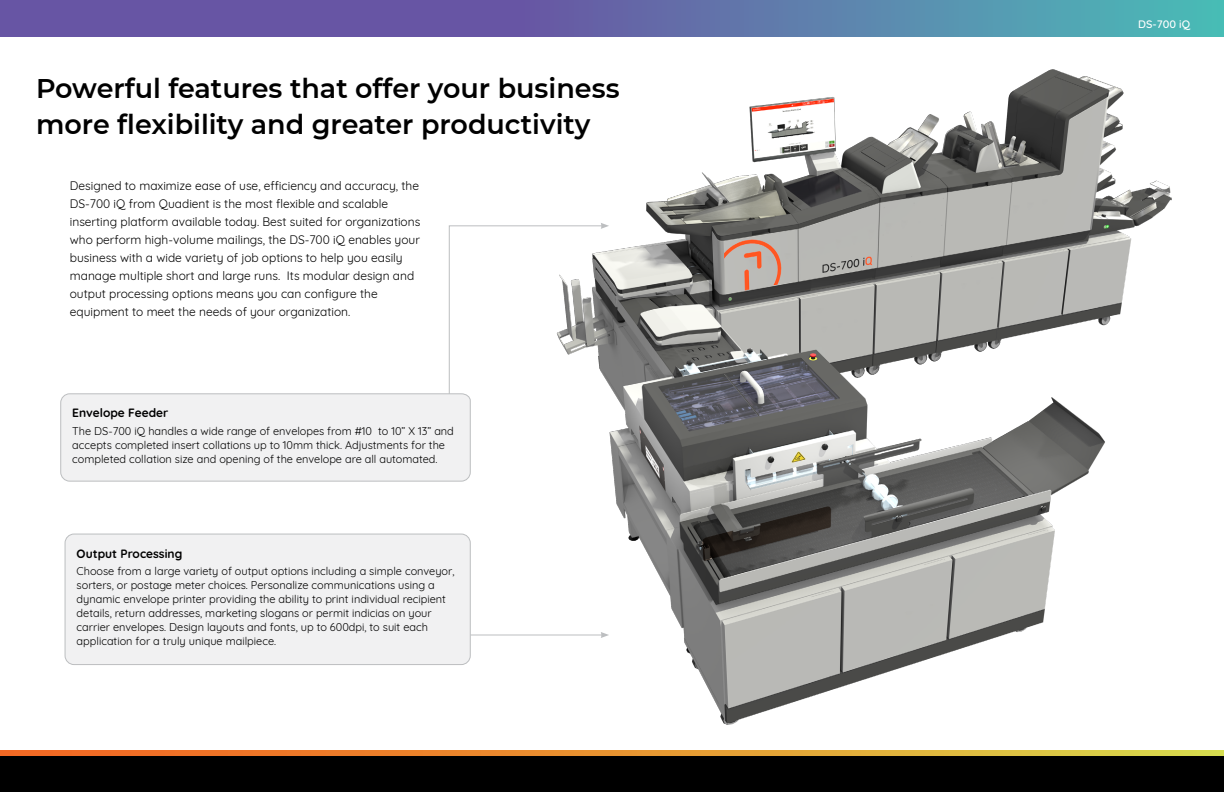
<style>
.page{position:relative;width:1224px;height:792px;background:#fff}
.page>*{position:absolute;margin:0;border:0;box-sizing:border-box;transform-origin:0 0}
.t1{font:600 27px/36px "Montserrat";color:#000}
.t2{font:12px/18px "Quicksand";color:#000}
.t3{font:700 12px "Quicksand";color:#000}
.t4{font:11px/14px "Quicksand";color:#000}
.t5{font:500 11px "Quicksand";color:#fff}
</style>
<div class="page">
<div style="left:0;top:750px;width:1224px;height:42px;background:linear-gradient(to right,#f55d1e,#d9d549)"></div>
<div style="left:0;top:756px;width:1224px;height:36px;background:#000"></div>
<svg style="left:0;top:0;width:1224px;height:36px;background:#5f73a9"></svg>
<hr style="left:470px;top:635px;width:132px;height:1px;background:#bcbec0">
<svg style="left:60px;top:225px;width:489px;height:257px"></svg>
<div style="left:65px;top:534px;width:406px;height:131px;background:#f1f1f2"></div>
<img style="left:549px;top:69px;width:623px;height:656px">
<h1 class="t1" style="left:36px;top:69px;width:585px">Powerful features that offer your business more flexibility and greater productivity</h1>
<p class="t2" style="left:70px;top:176px;width:352px">Designed to maximize ease of use, efficiency and accuracy, the DS-700 iQ from Quadient is the most flexible and scalable inserting platform available today. Best suited for organizations who perform high-volume mailings, the DS-700 iQ enables your business with a wide variety of job options to help you easily manage multiple short and large runs. Its modular design and output processing options means you can configure the equipment to meet the needs of your organization.</p>
<p class="t3" style="left:72px;top:403px;width:98px">Envelope Feeder</p>
<p class="t4" style="left:72px;top:423px;width:383px">The DS-700 iQ handles a wide range of envelopes from #10 to 10” X 13” and accepts completed insert collations up to 10mm thick. Adjustments for the completed collation size and opening of the envelope are all automated.</p>
<p class="t3" style="left:77px;top:543px;width:107px">Output Processing</p>
<p class="t4" style="left:77px;top:563px;width:379px">Choose from a large variety of output options including a simple conveyor, sorters, or postage meter choices. Personalize communications using a dynamic envelope printer providing the ability to print individual recipient details, return addresses, marketing slogans or permit indicias on your carrier envelopes. Design layouts and fonts, up to 600dpi, to suit each application for a truly unique mailpiece.</p>
<p class="t5" style="left:1138px;top:15px;width:53px">DS-700 iQ</p>
</div>
